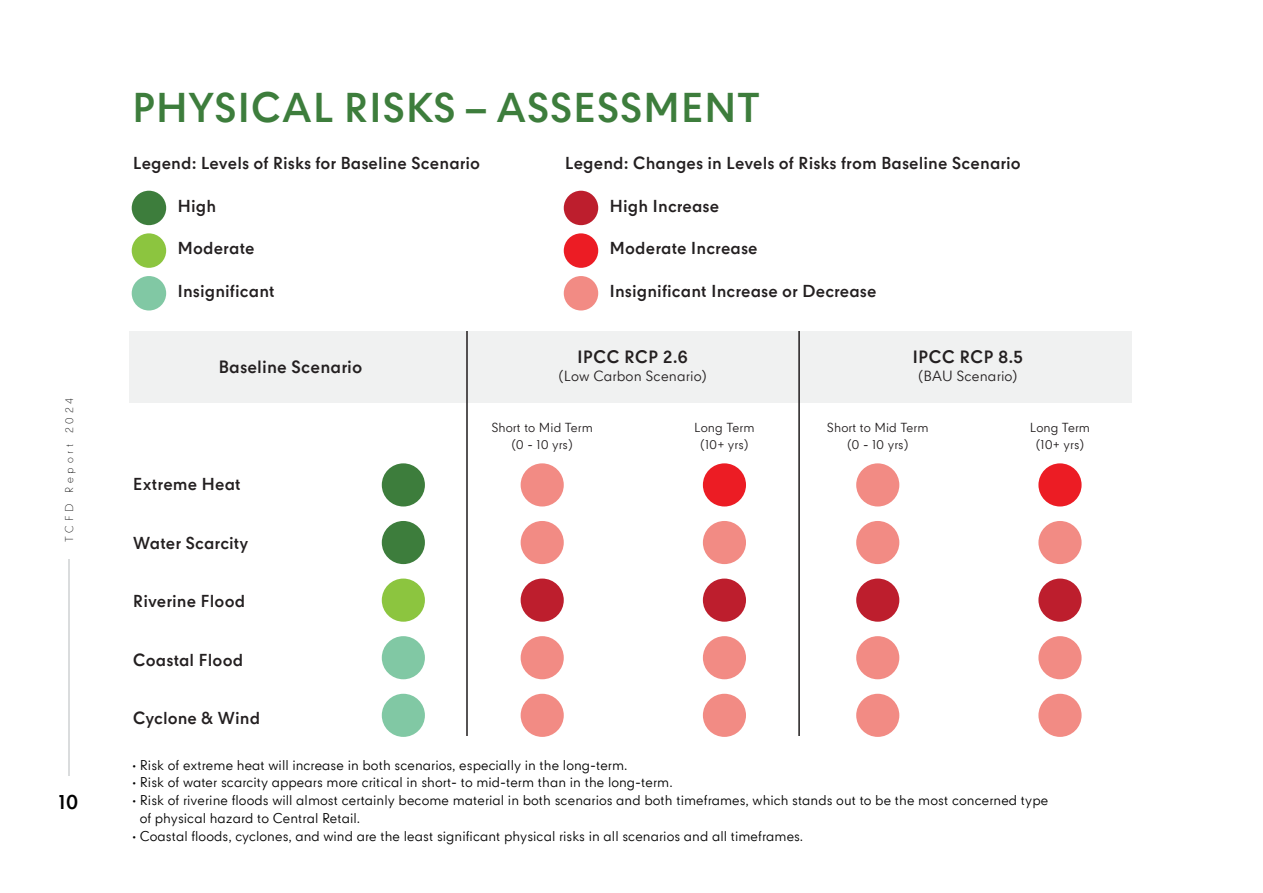
<style>
.page{position:relative;width:1263px;height:893px;background:#fff}
.page>*{position:absolute;margin:0;border:0;box-sizing:border-box;transform-origin:0 0}
.t1{font:700 39.75px "CPN";color:#3d7d3c}
.t2{font:700 19.5px "CPN";color:#000101}
.t3{font:700 16.95px "CPN";letter-spacing:.005em;color:#231f20}
.t4{font:700 16.5px "CPN";letter-spacing:.005em;color:#231f20}
.t5{font:13.95px "CPN";letter-spacing:.005em;color:#231f20}
.t6{font:13.5px/17.7px "CPN";color:#000}
.t7{font:12.45px/16.5px "CPN";letter-spacing:.005em;color:#231f20;text-align:center}
.t8{font:300 10.5px "CPN";letter-spacing:.36em;color:#000101}
</style>
<div class="page">
<div style="left:132px;top:191px;width:34px;height:34px;background:#3d7d3c;border-radius:50%"></div>
<div style="left:132px;top:233px;width:34px;height:35px;background:#8cc53f;border-radius:50%"></div>
<div style="left:132px;top:276px;width:34px;height:34px;background:#81c8a4;border-radius:50%"></div>
<div style="left:564px;top:191px;width:34px;height:34px;background:#bd1e2d;border-radius:50%"></div>
<div style="left:564px;top:233px;width:34px;height:35px;background:#ec1c24;border-radius:50%"></div>
<div style="left:564px;top:276px;width:34px;height:34px;background:#f28b84;border-radius:50%"></div>
<div style="left:129px;top:331px;width:1003px;height:71px;background:#f0f1f1"></div>
<hr style="left:466px;top:331px;width:2px;height:405px;background:#231f20">
<hr style="left:798px;top:331px;width:2px;height:405px;background:#231f20">
<div style="left:382px;top:463px;width:43px;height:43px;background:#3d7d3c;border-radius:50%"></div>
<div style="left:382px;top:521px;width:43px;height:43px;background:#3d7d3c;border-radius:50%"></div>
<div style="left:382px;top:579px;width:43px;height:43px;background:#8cc53f;border-radius:50%"></div>
<div style="left:382px;top:636px;width:43px;height:43px;background:#81c8a4;border-radius:50%"></div>
<div style="left:382px;top:694px;width:43px;height:43px;background:#81c8a4;border-radius:50%"></div>
<div style="left:521px;top:463px;width:43px;height:43px;background:#f28b84;border-radius:50%"></div>
<div style="left:521px;top:521px;width:43px;height:43px;background:#f28b84;border-radius:50%"></div>
<div style="left:521px;top:579px;width:43px;height:43px;background:#bd1e2d;border-radius:50%"></div>
<div style="left:521px;top:636px;width:43px;height:43px;background:#f28b84;border-radius:50%"></div>
<div style="left:521px;top:694px;width:43px;height:43px;background:#f28b84;border-radius:50%"></div>
<div style="left:703px;top:463px;width:43px;height:43px;background:#ec1c24;border-radius:50%"></div>
<div style="left:703px;top:521px;width:43px;height:43px;background:#f28b84;border-radius:50%"></div>
<div style="left:703px;top:579px;width:43px;height:43px;background:#bd1e2d;border-radius:50%"></div>
<div style="left:703px;top:636px;width:43px;height:43px;background:#f28b84;border-radius:50%"></div>
<div style="left:703px;top:694px;width:43px;height:43px;background:#f28b84;border-radius:50%"></div>
<div style="left:856px;top:463px;width:43px;height:43px;background:#f28b84;border-radius:50%"></div>
<div style="left:856px;top:521px;width:43px;height:43px;background:#f28b84;border-radius:50%"></div>
<div style="left:856px;top:579px;width:43px;height:43px;background:#bd1e2d;border-radius:50%"></div>
<div style="left:856px;top:636px;width:43px;height:43px;background:#f28b84;border-radius:50%"></div>
<div style="left:856px;top:694px;width:43px;height:43px;background:#f28b84;border-radius:50%"></div>
<div style="left:1038px;top:463px;width:43px;height:43px;background:#ec1c24;border-radius:50%"></div>
<div style="left:1038px;top:521px;width:43px;height:43px;background:#f28b84;border-radius:50%"></div>
<div style="left:1038px;top:579px;width:43px;height:43px;background:#bd1e2d;border-radius:50%"></div>
<div style="left:1038px;top:636px;width:43px;height:43px;background:#f28b84;border-radius:50%"></div>
<div style="left:1038px;top:694px;width:43px;height:43px;background:#f28b84;border-radius:50%"></div>
<hr style="left:68px;top:560px;width:2px;height:216px;background:#dadcdd">
<p class="t8" style="left:62px;top:542px;width:146px;rotate:-90deg">TCFD Report 2024</p>
<h2 class="t2" style="left:59px;top:791px;width:22px">10</h2>
<h1 class="t1" style="left:132px;top:85px;width:630px">PHYSICAL RISKS – ASSESSMENT</h1>
<p class="t4" style="left:133px;top:154px;width:349px">Legend: Levels of Risks for Baseline Scenario</p>
<p class="t4" style="left:177px;top:196px;width:40px">High</p>
<p class="t4" style="left:177px;top:239px;width:79px">Moderate</p>
<p class="t4" style="left:177px;top:282px;width:99px">Insignificant</p>
<p class="t4" style="left:565px;top:154px;width:457px">Legend: Changes in Levels of Risks from Baseline Scenario</p>
<p class="t4" style="left:609px;top:196px;width:111px">High Increase</p>
<p class="t4" style="left:609px;top:239px;width:150px">Moderate Increase</p>
<p class="t4" style="left:609px;top:282px;width:269px">Insignificant Increase or Decrease</p>
<p class="t3" style="left:218px;top:357px;width:145px">Baseline Scenario</p>
<p class="t4" style="left:133px;top:475px;width:109px">Extreme Heat</p>
<p class="t4" style="left:133px;top:534px;width:117px">Water Scarcity</p>
<p class="t4" style="left:133px;top:592px;width:114px">Riverine Flood</p>
<p class="t4" style="left:133px;top:651px;width:112px">Coastal Flood</p>
<p class="t4" style="left:133px;top:709px;width:129px">Cyclone &amp; Wind</p>
<p class="t3" style="left:577px;top:347px;width:113px">IPCC RCP 2.6</p>
<p class="t5" style="left:558px;top:367px;width:150px">(Low Carbon Scenario)</p>
<p class="t3" style="left:912px;top:347px;width:112px">IPCC RCP 8.5</p>
<p class="t5" style="left:918px;top:367px;width:101px">(BAU Scenario)</p>
<p class="t7" style="left:491px;top:421px;width:103px">Short to Mid Term (0 - 10 yrs)</p>
<p class="t7" style="left:694px;top:421px;width:62px">Long Term (10+ yrs)</p>
<p class="t7" style="left:827px;top:421px;width:103px">Short to Mid Term (0 - 10 yrs)</p>
<p class="t7" style="left:1030px;top:421px;width:62px">Long Term (10+ yrs)</p>
<p class="t6" style="left:132px;top:757px;width:497px">• Risk of extreme heat will increase in both scenarios, especially in the long-term.</p>
<p class="t6" style="left:132px;top:775px;width:542px">• Risk of water scarcity appears more critical in short- to mid-term than in the long-term.</p>
<p class="t6" style="left:140px;top:793px;width:910px;text-indent:-7px">• Risk of riverine floods will almost certainly become material in both scenarios and both timeframes, which stands out to be the most concerned type of physical hazard to Central Retail.</p>
<p class="t6" style="left:132px;top:828px;width:672px">• Coastal floods, cyclones, and wind are the least significant physical risks in all scenarios and all timeframes.</p>
</div>
